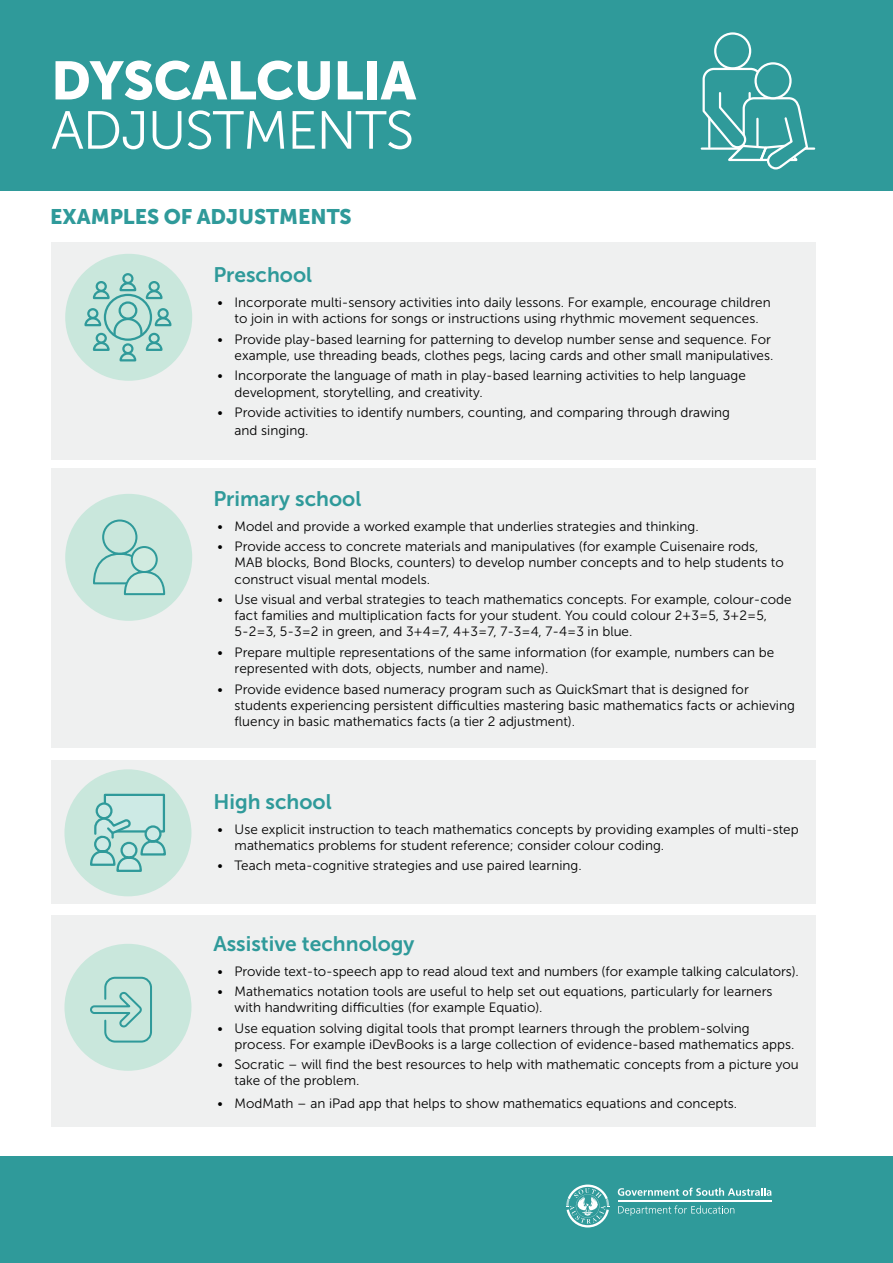
<style>
.page{position:relative;width:893px;height:1263px;background:#fff}
.page>*{position:absolute;margin:0;border:0;box-sizing:border-box;transform-origin:0 0}
.t1{font:53.55px "Museo Sans 900";letter-spacing:-.01em;color:#fff}
.t2{font:53.55px "Museo Sans 300";letter-spacing:-.025em;color:#fff}
.t3{font:21px "Museo Sans 700";color:#2f9a9a}
.t4{font:21px "Museo Sans 900";color:#2f9a9a}
.t5{font:13.5px/16.2px "Museo Sans 300";color:#000}
</style>
<div class="page">
<div style="left:0;top:0;width:893px;height:191px;background:#2f9a9a"></div>
<div style="left:52px;top:468px;width:764px;height:280px;background:#eff0f0"></div>
<div style="left:52px;top:242px;width:764px;height:217px;background:#eff0f0"></div>
<div style="left:52px;top:760px;width:764px;height:143px;background:#eff0f0"></div>
<div style="left:714px;top:32px;width:37px;height:38px;border:2px solid #fff;border-radius:50%"></div>
<svg style="left:756px;top:63px;width:34px;height:35px"></svg>
<div style="left:754px;top:62px;width:38px;height:37px;border:2px solid #fff;border-radius:50%"></div>
<svg style="left:701px;top:67px;width:113px;height:103px"></svg>
<div style="left:0;top:1156px;width:893px;height:107px;background:#2f9a9a"></div>
<div style="left:52px;top:915px;width:764px;height:212px;background:#eff0f0"></div>
<svg style="left:618px;top:1205px;width:116px;height:11px"></svg>
<hr style="left:618px;top:1200px;width:153px;height:2px;background:#fff">
<svg style="left:618px;top:1188px;width:153px;height:8px"></svg>
<svg style="left:566px;top:1184px;width:43px;height:43px"></svg>
<div style="left:65px;top:254px;width:127px;height:127px;background:#c9e7dc;border-radius:50%"></div>
<div style="left:65px;top:494px;width:127px;height:127px;background:#c9e7dc;border-radius:50%"></div>
<div style="left:64px;top:944px;width:127px;height:127px;background:#c9e7dc;border-radius:50%"></div>
<div style="left:64px;top:769px;width:127px;height:127px;background:#c9e7dc;border-radius:50%"></div>
<div style="left:104px;top:294px;width:48px;height:47px;border:2px solid #2f9a9a;border-radius:50%"></div>
<div style="left:119px;top:301px;width:18px;height:19px;border:2px solid #2f9a9a;border-radius:50%"></div>
<div style="left:157px;top:308px;width:12px;height:11px;border:2px solid #2f9a9a;border-radius:50%"></div>
<div style="left:122px;top:273px;width:12px;height:11px;border:2px solid #2f9a9a;border-radius:50%"></div>
<svg style="left:119px;top:281px;width:18px;height:11px"></svg>
<div style="left:96px;top:281px;width:11px;height:11px;border:2px solid #2f9a9a;border-radius:50%"></div>
<svg style="left:92px;top:289px;width:18px;height:11px"></svg>
<div style="left:149px;top:281px;width:11px;height:11px;border:2px solid #2f9a9a;border-radius:50%"></div>
<svg style="left:145px;top:289px;width:18px;height:11px"></svg>
<div style="left:87px;top:308px;width:11px;height:11px;border:2px solid #2f9a9a;border-radius:50%"></div>
<svg style="left:84px;top:316px;width:88px;height:46px"></svg>
<svg style="left:93px;top:519px;width:73px;height:77px"></svg>
<div style="left:104px;top:794px;width:61px;height:38px;background:#cdeae5;border:2px solid #2f9a9a"></div>
<div style="left:97px;top:803px;width:14px;height:15px;background:#cdeae5;border-radius:50%"></div>
<div style="left:96px;top:802px;width:17px;height:17px;border:2px solid #2f9a9a;border-radius:50%"></div>
<svg style="left:90px;top:816px;width:76px;height:56px"></svg>
<svg style="left:90px;top:991px;width:52px;height:37px"></svg>
<div style="left:104px;top:977px;width:48px;height:65px;border:2px solid #2f9a9a;border-radius:10px"></div>
<h1 class="t1" style="left:51px;top:50px;width:367px">DYSCALCULIA</h1>
<h1 class="t2" style="left:51px;top:101px;width:365px">ADJUSTMENTS</h1>
<h2 class="t4" style="left:50px;top:205px;width:303px">EXAMPLES OF ADJUSTMENTS</h2>
<h2 class="t3" style="left:213px;top:263px;width:100px">Preschool</h2>
<p class="t5" style="left:218px;top:294px;width:555px;text-align:center">• Incorporate multi-sensory activities into daily lessons. For example, encourage children to join in with actions for songs or instructions using rhythmic movement sequences.</p>
<p class="t5" style="left:218px;top:331px;width:557px;text-align:right">• Provide play-based learning for patterning to develop number sense and sequence. For example, use threading beads, clothes pegs, lacing cards and other small manipulatives.</p>
<p class="t5" style="left:235px;top:368px;width:513px;text-indent:-17px">• Incorporate the language of math in play-based learning activities to help language development, storytelling, and creativity.</p>
<p class="t5" style="left:235px;top:403px;width:497px;line-height:18px;text-indent:-17px">• Provide activities to identify numbers, counting, and comparing through drawing and singing.</p>
<h2 class="t3" style="left:213px;top:487px;width:149px">Primary school</h2>
<p class="t5" style="left:218px;top:518px;width:483px">• Model and provide a worked example that underlies strategies and thinking.</p>
<p class="t5" style="left:235px;top:538px;width:551px;text-indent:-17px">• Provide access to concrete materials and manipulatives (for example Cuisenaire rods,<br>MAB blocks, Bond Blocks, counters) to develop number concepts and to help students to construct visual mental models.</p>
<p class="t5" style="left:235px;top:591px;width:559px;text-indent:-17px">• Use visual and verbal strategies to teach mathematics concepts. For example, colour-code fact families and multiplication facts for your student. You could colour 2+3=5, 3+2=5,<br>5-2=3, 5-3=2 in green, and 3+4=7, 4+3=7, 7-3=4, 7-4=3 in blue.</p>
<p class="t5" style="left:235px;top:644px;width:541px;text-indent:-17px">• Prepare multiple representations of the same information (for example, numbers can be represented with dots, objects, number and name).</p>
<p class="t5" style="left:235px;top:681px;width:562px;text-indent:-17px">• Provide evidence based numeracy program such as QuickSmart that is designed for students experiencing persistent difficulties mastering basic mathematics facts or achieving fluency in basic mathematics facts (a tier 2 adjustment).</p>
<h2 class="t3" style="left:213px;top:790px;width:120px">High school</h2>
<p class="t5" style="left:235px;top:821px;width:565px;text-indent:-17px">• Use explicit instruction to teach mathematics concepts by providing examples of multi-step mathematics problems for student reference; consider colour coding.</p>
<p class="t5" style="left:218px;top:857px;width:366px">• Teach meta-cognitive strategies and use paired learning.</p>
<h2 class="t3" style="left:213px;top:932px;width:203px">Assistive technology</h2>
<p class="t5" style="left:218px;top:963px;width:583px">• Provide text-to-speech app to read aloud text and numbers (for example talking calculators).</p>
<p class="t5" style="left:235px;top:983px;width:539px;text-indent:-17px">• Mathematics notation tools are useful to help set out equations, particularly for learners with handwriting difficulties (for example Equatio).</p>
<p class="t5" style="left:235px;top:1020px;width:561px;text-indent:-17px">• Use equation solving digital tools that prompt learners through the problem-solving process. For example iDevBooks is a large collection of evidence-based mathematics apps.</p>
<p class="t5" style="left:235px;top:1057px;width:566px;text-indent:-17px">• Socratic – will find the best resources to help with mathematic concepts from a picture you take of the problem.</p>
<p class="t5" style="left:218px;top:1095px;width:521px">• ModMath – an iPad app that helps to show mathematics equations and concepts.</p>
</div>
